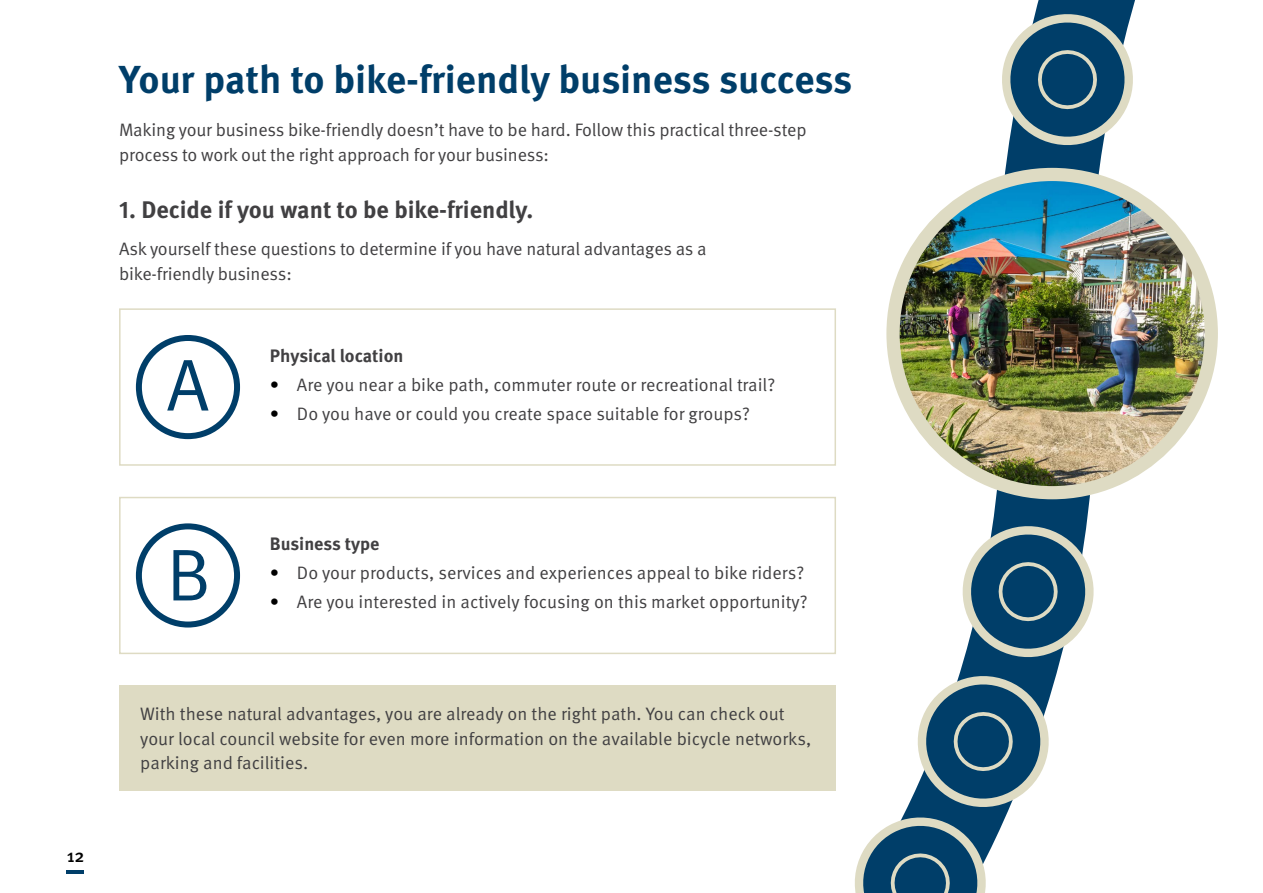
<style>
.page{position:relative;width:1263px;height:893px;background:#fff}
.page>*{position:absolute;margin:0;border:0;box-sizing:border-box;transform-origin:0 0}
.t1{font:73.35px "Meta Pro Norm";color:#003e69}
.t2{font:700 39px "Meta Pro";letter-spacing:-.005em;color:#003e69}
.t3{font:700 24px "Meta Pro";color:#414042}
.t4{font:18px/24.6px "Meta Pro Norm";letter-spacing:-.01em;color:#414042}
.t5{font:700 18px "Meta Pro";letter-spacing:-.005em;color:#414042}
.t6{font:500 18px "Meta Pro";color:#000}
.s1{color:#000}
</style>
<div class="page">
<hr style="left:67px;top:870px;width:17px;height:3px;background:#003e69">
<div style="left:119px;top:685px;width:717px;height:105px;background:#dedbc3"></div>
<svg style="left:795px;top:161px;width:394px;height:630px"></svg>
<svg style="left:1002px;top:0;width:133px;height:161px"></svg>
<svg style="left:839px;top:510px;width:259px;height:383px"></svg>
<div style="left:119px;top:308px;width:717px;height:158px;border:2px solid #dedbc3"></div>
<div style="left:136px;top:335px;width:104px;height:104px;border:6px solid #003e69;border-radius:50%"></div>
<div style="left:119px;top:497px;width:717px;height:157px;border:2px solid #dedbc3"></div>
<div style="left:136px;top:523px;width:104px;height:104px;border:6px solid #003e69;border-radius:50%"></div>
<img style="left:893px;top:174px;width:318px;height:319px;border-radius:159px">
<div style="left:886px;top:168px;width:332px;height:331px;border:13px solid #dedbc3;border-radius:50%"></div>
<p class="t2" style="left:119px;top:49px;width:735px">Your path to bike-friendly business success</p>
<p class="t4" style="left:119px;top:117px;width:689px">Making your business bike-friendly doesn’t have to be hard. Follow this practical three-step process to work out the right approach for your business:</p>
<p class="t3" style="left:119px;top:191px;width:416px">1. Decide if you want to be bike-friendly.</p>
<p class="t4" style="left:119px;top:236px;width:589px">Ask yourself these questions to determine if you have natural advantages as a bike-friendly business:</p>
<h1 class="t1" style="left:166px;top:330px;width:44px">A</h1>
<p class="t5" style="left:270px;top:342px;width:135px">Physical location</p>
<p class="t4" style="left:270px;top:371px;width:507px"><span class="s1">•</span> Are you near a bike path, commuter route or recreational trail?</p>
<p class="t4" style="left:270px;top:400px;width:481px"><span class="s1">•</span> Do you have or could you create space suitable for groups?</p>
<p class="t6" style="left:67px;top:842px;width:20px">12</p>
<h1 class="t1" style="left:166px;top:520px;width:46px">B</h1>
<p class="t5" style="left:270px;top:530px;width:111px">Business type</p>
<p class="t4" style="left:270px;top:559px;width:536px"><span class="s1">•</span> Do your products, services and experiences appeal to bike riders?</p>
<p class="t4" style="left:270px;top:588px;width:539px"><span class="s1">•</span> Are you interested in actively focusing on this market opportunity?</p>
<p class="t4" style="left:140px;top:700px;width:672px">With these natural advantages, you are already on the right path. You can check out your local council website for even more information on the available bicycle networks, parking and facilities.</p>
</div>
